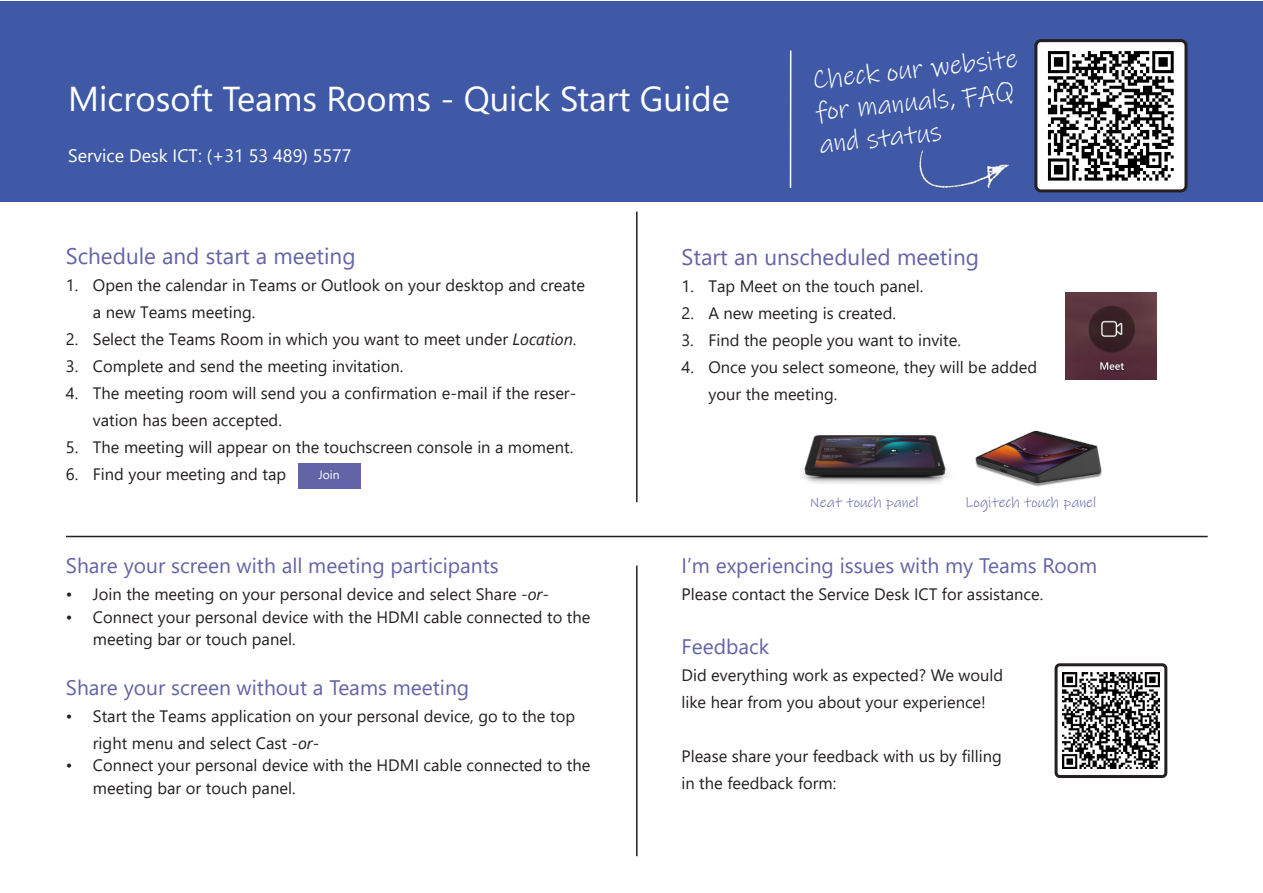
<style>
.page{position:relative;width:1263px;height:893px;background:#fff}
.page>*{position:absolute;margin:0;border:0;box-sizing:border-box;transform-origin:0 0}
.t1{font:34.5px "Segoe UI";color:#fff}
.t2{font:27px/32.4px "Ink Free";color:#fff}
.t3{font:22.5px "Segoe UI";color:#6264a7}
.t4{font:21px "Segoe UI";color:#6264a7}
.t5{font:18px "Segoe UI";color:#fff}
.t6{font:16.5px/27px "Segoe UI";color:#231f20}
.t7{font:15px "Ink Free";color:#6264a7}
.t8{font:12px "Segoe UI";color:#fff}
.s1{font-style:italic}
</style>
<div class="page">
<div style="left:1px;top:1px;width:1262px;height:201px;background:#3f59a7"></div>
<img style="left:1065px;top:293px;width:92px;height:87px">
<div style="left:298px;top:463px;width:62px;height:26px;background:#6264a7"></div>
<hr style="left:636px;top:212px;width:1px;height:290px;background:#231f20">
<hr style="left:66px;top:536px;width:1142px;height:1px;background:#231f20">
<img style="left:919px;top:150px;width:90px;height:39px">
<div style="left:1036px;top:41px;width:150px;height:150px;background:#fff;border-radius:5px"></div>
<img style="left:1048px;top:51px;width:126px;height:130px">
<div style="left:1034px;top:39px;width:153px;height:153px;border:3px solid #231f20;border-radius:5px"></div>
<hr style="left:636px;top:566px;width:1px;height:290px;background:#231f20">
<img style="left:1063px;top:673px;width:96px;height:96px">
<div style="left:1054px;top:663px;width:113px;height:115px;border:3px solid #231f20;border-radius:4px"></div>
<hr style="left:790px;top:51px;width:1px;height:137px;background:#fff">
<img style="left:975px;top:430px;width:127px;height:57px">
<img style="left:802px;top:435px;width:147px;height:49px">
<p class="t1" style="left:68px;top:67px;width:663px">Microsoft Teams Rooms - Quick Start Guide</p>
<p class="t5" style="left:68px;top:139px;width:285px">Service Desk ICT: (+31 53 489) 5577</p>
<p class="t2" style="left:811px;top:64px;width:208px;rotate:-6deg">Check our website for manuals, FAQ and status</p>
<p class="t3" style="left:66px;top:235px;width:291px">Schedule and start a meeting</p>
<p class="t6" style="left:93px;top:270px;width:494px;text-indent:-27px">1. Open the calendar in Teams or Outlook on your desktop and create a new Teams meeting.</p>
<p class="t6" style="left:66px;top:324px;width:512px">2. Select the Teams Room in which you want to meet under <span class="s1">Location</span>.</p>
<p class="t6" style="left:66px;top:351px;width:339px">3. Complete and send the meeting invitation.</p>
<p class="t6" style="left:93px;top:378px;width:485px;text-indent:-27px">4. The meeting room will send you a confirmation e-mail if the reser&shy;vation has been accepted.</p>
<p class="t6" style="left:66px;top:432px;width:509px">5. The meeting will appear on the touchscreen console in a moment.</p>
<p class="t6" style="left:66px;top:459px;width:222px">6. Find your meeting and tap</p>
<p class="t8" style="left:318px;top:464px;width:23px">Join</p>
<p class="t4" style="left:66px;top:546px;width:434px">Share your screen with all meeting participants</p>
<p class="t6" style="left:66px;top:580px;width:485px">• Join the meeting on your personal device and select Share <span class="s1">-or-</span></p>
<p class="t6" style="left:93px;top:604px;width:499px;line-height:22.5px;text-indent:-27px">• Connect your personal device with the HDMI cable connected to the meeting bar or touch panel.</p>
<p class="t4" style="left:66px;top:668px;width:405px">Share your screen without a Teams meeting</p>
<p class="t6" style="left:93px;top:701px;width:484px;text-indent:-27px">• Start the Teams application on your personal device, go to the top right menu and select Cast -<span class="s1">or-</span></p>
<p class="t6" style="left:93px;top:753px;width:499px;line-height:22.5px;text-indent:-27px">• Connect your personal device with the HDMI cable connected to the meeting bar or touch panel.</p>
<p class="t3" style="left:681px;top:236px;width:299px">Start an unscheduled meeting</p>
<p class="t6" style="left:681px;top:271px;width:243px">1. Tap Meet on the touch panel.</p>
<p class="t6" style="left:681px;top:298px;width:216px">2. A new meeting is created.</p>
<p class="t6" style="left:681px;top:325px;width:281px">3. Find the people you want to invite.</p>
<p class="t6" style="left:708px;top:352px;width:330px;text-indent:-27px">4. Once you select someone, they will be added your the meeting.</p>
<p class="t7" style="left:809px;top:492px;width:111px">Neat touch panel</p>
<p class="t7" style="left:965px;top:492px;width:133px">Logitech touch panel</p>
<p class="t4" style="left:681px;top:546px;width:417px">I’m experiencing issues with my Teams Room</p>
<p class="t6" style="left:681px;top:580px;width:363px">Please contact the Service Desk ICT for assistance.</p>
<p class="t4" style="left:681px;top:627px;width:89px">Feedback</p>
<p class="t6" style="left:681px;top:661px;width:323px">Did everything work as expected? We would</p>
<p class="t6" style="left:681px;top:688px;width:306px">like hear from you about your experience!</p>
<p class="t6" style="left:681px;top:742px;width:322px">Please share your feedback with us by filling</p>
<p class="t6" style="left:681px;top:769px;width:156px">in the feedback form:</p>
</div>
